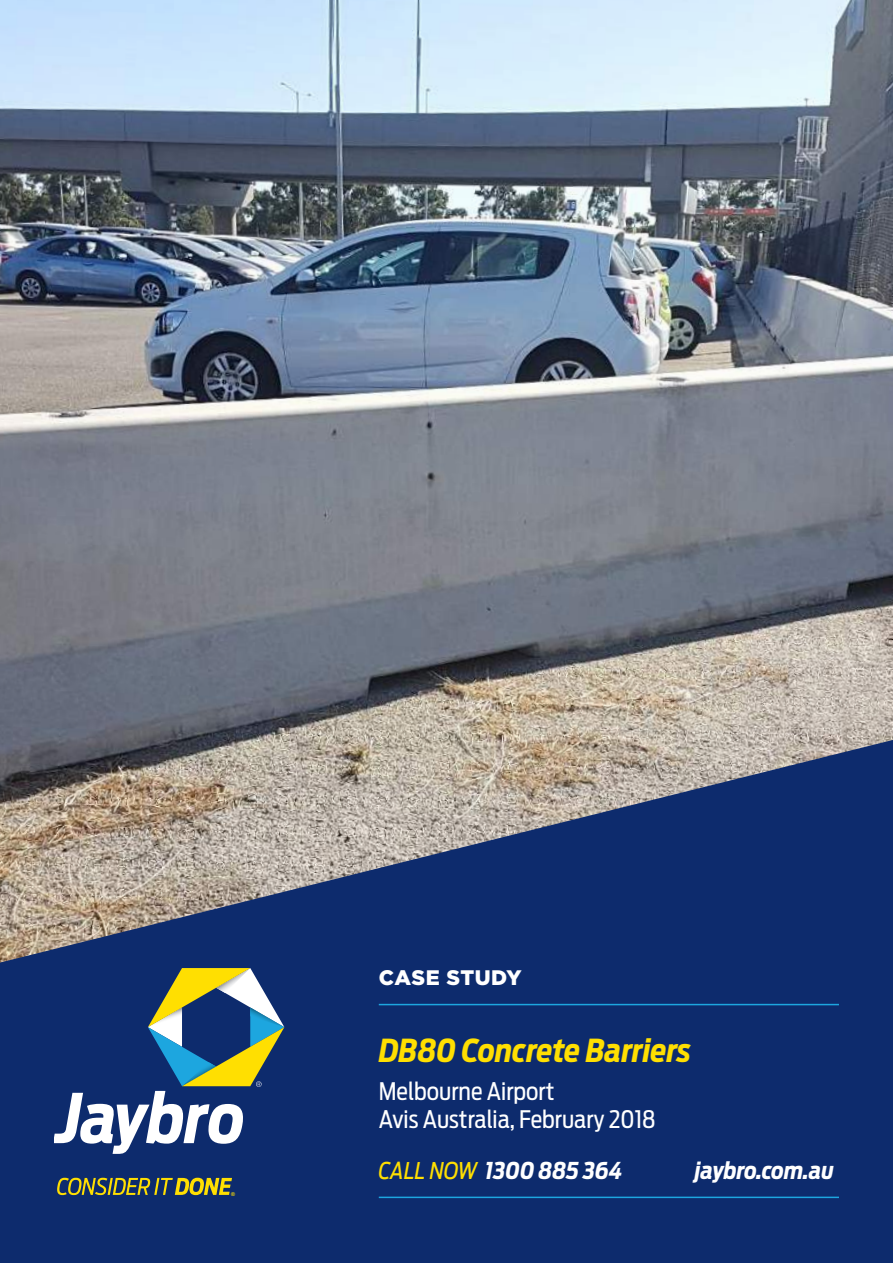
<style>
.page{position:relative;width:893px;height:1263px;background:#fff}
.page>*{position:absolute;margin:0;border:0;box-sizing:border-box;transform-origin:0 0}
.t1{font:italic 700 31.5px "Antenna Cond";color:#ffdf01}
.t2{font:24px/28.8px "Antenna Cond";color:#fff}
.t3{font:italic 700 23.1px "Antenna Cond";color:#fff}
.t4{font:900 21px "Gotham";letter-spacing:.02em;color:#fff}
.t5{font:700 5.25px "Arial";color:#ffdf01}
.s1{font-weight:400;color:#ffdf01}
</style>
<div class="page">
<img style="left:0;top:0;width:893px;height:740px">
<svg style="left:0;top:740px;width:893px;height:523px;background:#334776"></svg>
<hr style="left:379px;top:1196px;width:460px;height:2px;background:#1da6df">
<hr style="left:379px;top:1004px;width:460px;height:1px;background:#1da6df">
<svg style="left:54px;top:968px;width:230px;height:186px;background:#49627e"></svg>
<svg style="left:57px;top:1178px;width:175px;height:17px;background:#75793d"></svg>
<p class="t5" style="left:231px;top:1190px;width:5px">®</p>
<p class="t4" style="left:379px;top:966px;width:144px">CASE STUDY</p>
<h1 class="t1" style="left:379px;top:1032px;width:314px">DB80 Concrete Barriers</h1>
<p class="t2" style="left:379px;top:1076px;width:278px">Melbourne Airport<br>Avis Australia, February 2018</p>
<p class="t3" style="left:379px;top:1157px;width:245px"><span class="s1">CALL NOW</span> 1300 885 364</p>
<p class="t3" style="left:695px;top:1157px;width:141px">jaybro.com.au</p>
</div>
